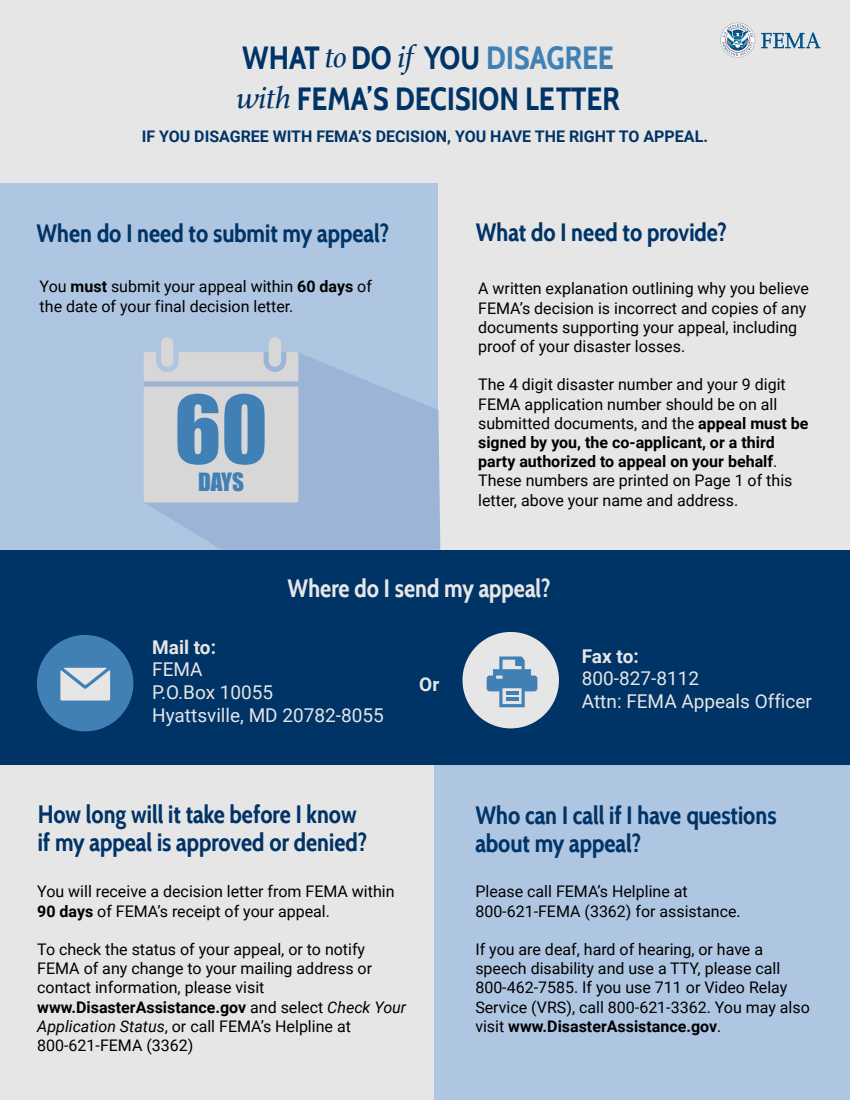
<style>
.page{position:relative;width:850px;height:1100px;background:#fff}
.page>*{position:absolute;margin:0;border:0;box-sizing:border-box;transform-origin:0 0}
.t1{font:86.6px "Impact";color:#4180b5}
.t2{font:700 32px/41px "Cabin Condensed";color:#036}
.t3{font:700 25px/28px "Cabin Condensed";color:#036}
.t4{font:700 25px "Cabin Condensed";color:#e6e6e6}
.t5{font:23.1px "Impact";color:#4180b5}
.t6{font:19px/22.8px "Roboto";color:#e6e6e6}
.t7{font:700 19px "Roboto";color:#e6e6e6}
.t8{font:16px/19.2px "Roboto";color:#000}
.t9{font:700 16px "Roboto";color:#036}
.s1{font-family:"Athelas";font-weight:400;font-style:italic}
.s2{color:#4180b5}
.s3{font-weight:700}
.s4{font-style:italic}
</style>
<div class="page">
<div style="left:0;top:0;width:850px;height:183px;background:#e6e6e6"></div>
<svg style="left:761px;top:33px;width:59px;height:15px"></svg>
<svg style="left:720px;top:22px;width:35px;height:36px"></svg>
<div style="left:0;top:183px;width:438px;height:367px;background:#afc6e2"></div>
<div style="left:438px;top:183px;width:412px;height:367px;background:#e6e6e6"></div>
<div style="left:0;top:550px;width:850px;height:216px;background:#036"></div>
<div style="left:0;top:766px;width:434px;height:334px;background:#e6e6e6"></div>
<div style="left:434px;top:766px;width:416px;height:334px;background:#afc6e2"></div>
<svg style="left:146px;top:353px;width:294px;height:197px;fill:#9cb5d6"></svg>
<svg style="left:144px;top:337px;width:154px;height:166px;background:#d0d4d7"></svg>
<div style="left:37px;top:635px;width:96px;height:96px;background:#4180b5;border-radius:50%"></div>
<svg style="left:60px;top:668px;width:50px;height:33px;background:#ced7df"></svg>
<div style="left:463px;top:632px;width:96px;height:96px;background:#e6e6e6;border-radius:50%"></div>
<svg style="left:487px;top:657px;width:50px;height:50px"></svg>
<h1 class="t2" style="left:236px;top:38px;width:385px">WHAT <span class="s1">to</span>DO <span class="s1">if</span> YOU <span class="s2">DISAGREE </span><span class="s1">with</span> FEMA’S DECISION LETTER</h1>
<p class="t9" style="left:142px;top:125px;width:568px">IF YOU DISAGREE WITH FEMA’S DECISION, YOU HAVE THE RIGHT TO APPEAL.</p>
<h2 class="t3" style="left:37px;top:219px;width:354px">When do I need to submit my appeal?</h2>
<p class="t8" style="left:40px;top:276px;width:334px">You <span class="s3">must</span> submit your appeal within <span class="s3">60 days</span> of the date of your final decision letter.</p>
<p class="t1" style="left:174px;top:362px;width:95px">60</p>
<p class="t5" style="left:198px;top:464px;width:47px">DAYS</p>
<h2 class="t3" style="left:476px;top:219px;width:253px">What do I need to provide?</h2>
<p class="t8" style="left:478px;top:279px;width:332px">A written explanation outlining why you believe FEMA’s decision is incorrect and copies of any documents supporting your appeal, including proof of your disaster losses.</p>
<p class="t8" style="left:478px;top:375px;width:332px">The 4 digit disaster number and your 9 digit FEMA application number should be on all submitted documents, and the <span class="s3">appeal must be signed by you, the co-applicant, or a third party authorized to appeal on your behalf</span>.<br>These numbers are printed on Page 1 of this letter, above your name and address.</p>
<h2 class="t4" style="left:288px;top:573px;width:265px">Where do I send my appeal?</h2>
<p class="t6" style="left:152px;top:635px;width:233px"><span class="s3">Mail to:<br></span>FEMA<br>P.O.Box 10055<br>Hyattsville, MD 20782-8055</p>
<p class="t7" style="left:419px;top:671px;width:22px">Or</p>
<p class="t6" style="left:582px;top:644px;width:232px"><span class="s3">Fax to:<br></span>800-827-8112<br>Attn: FEMA Appeals Officer</p>
<h2 class="t3" style="left:38px;top:800px;width:331px">How long will it take before I know if my appeal is approved or denied?</h2>
<p class="t8" style="left:37px;top:882px;width:359px">You will receive a decision letter from FEMA within<br><span class="s3">90 days</span> of FEMA’s receipt of your appeal.</p>
<p class="t8" style="left:37px;top:939px;width:371px">To check the status of your appeal, or to notify FEMA of any change to your mailing address or contact information, please visit <span class="s3">www.DisasterAssistance.gov</span> and select <span class="s4">Check Your Application Status</span>, or call FEMA’s Helpline at 800-621-FEMA (3362)</p>
<h2 class="t3" style="left:475px;top:801px;width:303px">Who can I call if I have questions about my appeal?</h2>
<p class="t8" style="left:475px;top:882px;width:267px">Please call FEMA’s Helpline at<br>800-621-FEMA (3362) for assistance.</p>
<p class="t8" style="left:475px;top:939px;width:336px">If you are deaf, hard of hearing, or have a speech disability and use a TTY, please call 800-462-7585. If you use 711 or Video Relay Service (VRS), call 800-621-3362. You may also visit <span class="s3">www.DisasterAssistance.gov</span>.</p>
</div>
